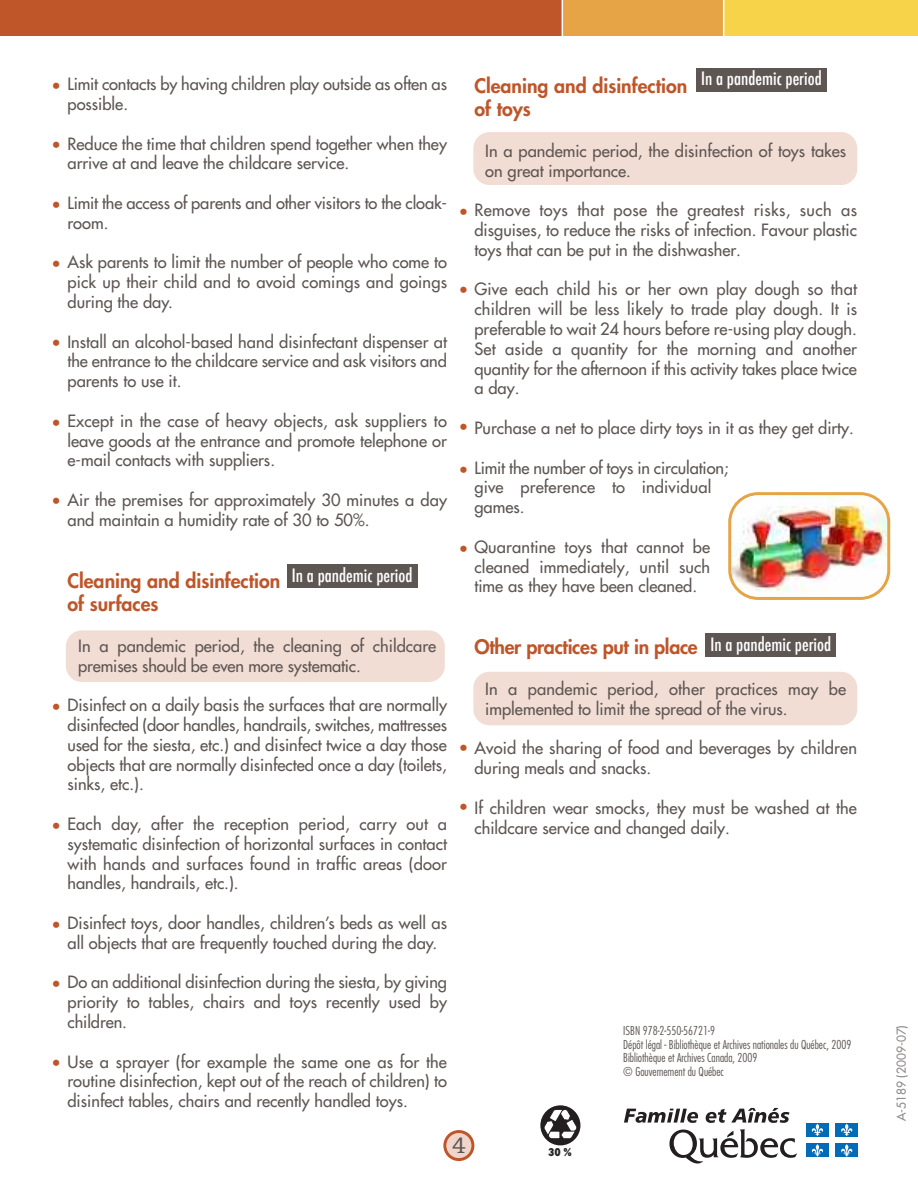
<style>
.page{position:relative;width:918px;height:1188px;background:#fff}
.page>*{position:absolute;margin:0;border:0;box-sizing:border-box;transform-origin:0 0}
.t1{font:23.7px "Egyptienne FLT Std";color:#5d5653}
.t2{font:800 19.5px/23.4px "Futura Std";color:#be562a}
.t3{font:500 condensed 18px "Futura";color:#fff}
.t4{font:500 16.5px/19.8px "Futura Std";color:#5d5653}
.t5{font:500 16.5px "Futura Std";color:#be562a}
.t6{font:300 condensed 12px/13.5px "Futura Std";color:#5d5653}
.t7{font:500 12px "Futura Std";color:#8d8987}
.t8{font:800 condensed 10.5px "Futura Std";color:#272627}
.s1{color:#be562a}
</style>
<div class="page">
<div style="left:473px;top:672px;width:384px;height:53px;background:#f2ddd4;border-radius:16px"></div>
<div style="left:473px;top:132px;width:384px;height:53px;background:#f2ddd4;border-radius:16px"></div>
<div style="left:66px;top:630px;width:379px;height:52px;background:#f2ddd4;border-radius:16px"></div>
<div style="left:0;top:0;width:913px;height:36px;background:#be562a"></div>
<div style="left:563px;top:0;width:351px;height:36px;background:#e6a446"></div>
<div style="left:723px;top:0;width:195px;height:36px;background:#f6d349"></div>
<hr style="left:723px;top:0;width:1px;height:38px;background:#fff">
<hr style="left:562px;top:0;width:1px;height:38px;background:#fff">
<div style="left:287px;top:565px;width:130px;height:23px;background:#5d5653"></div>
<img style="left:728px;top:492px;width:162px;height:108px">
<svg style="left:669px;top:1129px;width:128px;height:35px"></svg>
<svg style="left:624px;top:1109px;width:74px;height:14px"></svg>
<svg style="left:706px;top:1108px;width:84px;height:15px"></svg>
<div style="left:806px;top:1123px;width:23px;height:14px;background:#006cb7"></div>
<svg style="left:811px;top:1124px;width:13px;height:12px"></svg>
<div style="left:835px;top:1123px;width:23px;height:14px;background:#006cb7"></div>
<svg style="left:841px;top:1124px;width:12px;height:12px"></svg>
<div style="left:806px;top:1143px;width:23px;height:14px;background:#006cb7"></div>
<svg style="left:811px;top:1144px;width:12px;height:13px"></svg>
<div style="left:835px;top:1143px;width:23px;height:14px;background:#006cb7"></div>
<svg style="left:841px;top:1144px;width:12px;height:13px"></svg>
<svg style="left:443px;top:1130px;width:31px;height:31px"></svg>
<div style="left:540px;top:1105px;width:40px;height:40px;background:#231f20;border-radius:50%"></div>
<svg style="left:543px;top:1109px;width:34px;height:32px"></svg>
<div style="left:696px;top:68px;width:130px;height:24px;background:#5d5653"></div>
<div style="left:706px;top:633px;width:130px;height:24px;background:#5d5653"></div>
<p class="t4" style="left:67px;top:75px;width:381px">Limit contacts by having children play outside as often as possible.</p>
<p class="t4" style="left:67px;top:135px;width:381px;text-indent:-16px"><span class="s1">•</span> Reduce the time that children spend together when they arrive at and leave the childcare service.</p>
<p class="t4" style="left:67px;top:194px;width:381px">Limit the access of parents and other visitors to the cloak&shy;room.</p>
<p class="t4" style="left:67px;top:253px;width:381px;text-align:justify">Ask parents to limit the number of people who come to pick up their child and to avoid comings and goings during the day.</p>
<p class="t4" style="left:67px;top:333px;width:381px;text-align:justify;text-indent:-16px"><span class="s1">•</span> Install an alcohol-based hand disinfectant dispenser at the entrance to the childcare service and ask visitors and parents to use it.</p>
<p class="t4" style="left:67px;top:412px;width:381px;text-align:justify">Except in the case of heavy objects, ask suppliers to leave goods at the entrance and promote telephone or e-mail contacts with suppliers.</p>
<p class="t4" style="left:67px;top:491px;width:381px;text-indent:-16px"><span class="s1">•</span> Air the premises for approximately 30 minutes a day and maintain a humidity rate of 30 to 50%.</p>
<p class="t5" style="left:51px;top:78px;width:11px">•</p>
<p class="t5" style="left:51px;top:196px;width:11px">•</p>
<p class="t5" style="left:51px;top:256px;width:11px">•</p>
<p class="t5" style="left:51px;top:414px;width:11px">•</p>
<p class="t3" style="left:292px;top:564px;width:122px">In a pandemic period</p>
<p class="t2" style="left:68px;top:570px;width:214px">Cleaning and disinfection of surfaces</p>
<p class="t4" style="left:78px;top:637px;width:359px">In a pandemic period, the cleaning of childcare premises should be even more systematic.</p>
<p class="t4" style="left:68px;top:696px;width:381px;text-align:justify">Disinfect on a daily basis the surfaces that are normally disinfected (door handles, handrails, switches, mattresses used for the siesta, etc.) and disinfect twice a day those objects that are normally disinfected once a day (toilets, sinks, etc.).</p>
<p class="t4" style="left:68px;top:815px;width:381px;text-align:justify">Each day, after the reception period, carry out a systematic disinfection of horizontal surfaces in contact with hands and surfaces found in traffic areas (door handles, handrails, etc.).</p>
<p class="t4" style="left:68px;top:914px;width:381px">Disinfect toys, door handles, children’s beds as well as all objects that are frequently touched during the day.</p>
<p class="t4" style="left:67px;top:973px;width:381px;text-align:justify">Do an additional disinfection during the siesta, by giving priority to tables, chairs and toys recently used by children.</p>
<p class="t4" style="left:67px;top:1053px;width:381px;text-align:justify;text-indent:-16px"><span class="s1">•</span> Use a sprayer (for example the same one as for the routine disinfection, kept out of the reach of children) to disinfect tables, chairs and recently handled toys.</p>
<p class="t5" style="left:51px;top:699px;width:11px">•</p>
<p class="t5" style="left:51px;top:817px;width:11px">•</p>
<p class="t5" style="left:51px;top:916px;width:11px">•</p>
<p class="t5" style="left:52px;top:976px;width:11px">•</p>
<p class="t3" style="left:701px;top:68px;width:122px">In a pandemic period</p>
<p class="t2" style="left:474px;top:75px;width:214px">Cleaning and disinfection of toys</p>
<p class="t4" style="left:485px;top:142px;width:362px">In a pandemic period, the disinfection of toys takes on great importance.</p>
<p class="t4" style="left:474px;top:201px;width:384px;text-align:justify;text-indent:-16px"><span class="s1">•</span> Remove toys that pose the greatest risks, such as disguises, to reduce the risks of infection. Favour plastic toys that can be put in the dishwasher.</p>
<p class="t4" style="left:474px;top:281px;width:384px;text-align:justify;text-indent:-16px"><span class="s1">•</span> Give each child his or her own play dough so that children will be less likely to trade play dough. It is preferable to wait 24 hours before re-using play dough.<br>Set aside a quantity for the morning and another quantity for the afternoon if this activity takes place twice a day.</p>
<p class="t4" style="left:459px;top:419px;width:397px"><span class="s1">•</span> Purchase a net to place dirty toys in it as they get dirty.</p>
<p class="t4" style="left:474px;top:459px;width:256px">Limit the number of toys in circulation; give preference to individual games.</p>
<p class="t4" style="left:474px;top:538px;width:237px;text-align:justify">Quarantine toys that cannot be cleaned immediately, until such time as they have been cleaned.</p>
<p class="t5" style="left:459px;top:462px;width:11px">•</p>
<p class="t5" style="left:459px;top:541px;width:11px">•</p>
<p class="t3" style="left:711px;top:633px;width:122px">In a pandemic period</p>
<p class="t2" style="left:474px;top:637px;width:225px">Other practices put in place</p>
<p class="t4" style="left:485px;top:680px;width:362px">In a pandemic period, other practices may be implemented to limit the spread of the virus.</p>
<p class="t4" style="left:474px;top:740px;width:384px;text-indent:-16px"><span class="s1">•</span> Avoid the sharing of food and beverages by children during meals and snacks.</p>
<p class="t4" style="left:474px;top:799px;width:384px;text-indent:-16px"><span class="s1">•</span> If children wear smocks, they must be washed at the childcare service and changed daily.</p>
<p class="t6" style="left:623px;top:1025px;width:230px">ISBN 978-2-550-56721-9<br>Dépôt légal - Bibliothèque et Archives nationales du Québec, 2009<br>Bibliothèque et Archives Canada, 2009<br>© Gouvernement du Québec</p>
<h1 class="t1" style="left:452px;top:1136px;width:15px">4</h1>
<p class="t8" style="left:548px;top:1148px;width:25px">30 %</p>
<p class="t7" style="left:895px;top:1121px;width:98px;rotate:-90deg">A-5189 (2009-07)</p>
</div>
